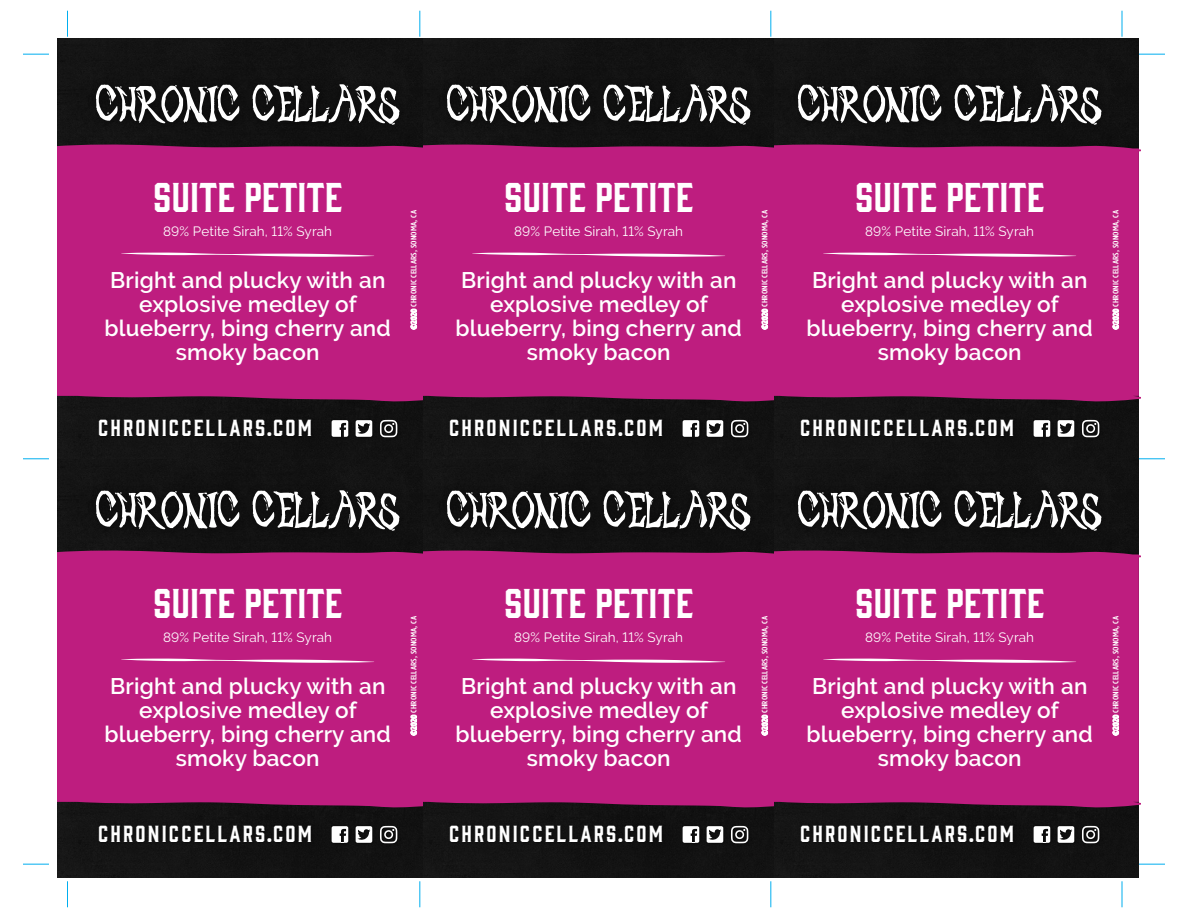
<style>
.page{position:relative;width:1188px;height:918px;background:#fff}
.page>*{position:absolute;margin:0;border:0;box-sizing:border-box;transform-origin:0 0}
.t1{font:38.25px "Gin";color:#fff}
.t2{font:600 22.5px/24px "Raleway";letter-spacing:.01em;color:#fff;text-align:center}
.t3{font:21.45px "Gin";letter-spacing:.1em;color:#fff}
.t4{font:13.5px "Raleway";letter-spacing:.01em;color:#fff}
.t5{font:500 7.8px "Gotham Condensed";letter-spacing:.01em;color:#fff;scale:1.33 1}
</style>
<div class="page">
<svg style="left:23px;top:54px;width:26px;height:1px"></svg>
<svg style="left:67px;top:11px;width:1px;height:26px"></svg>
<svg style="left:419px;top:11px;width:1px;height:26px"></svg>
<svg style="left:770px;top:11px;width:1px;height:26px"></svg>
<svg style="left:419px;top:881px;width:1px;height:26px"></svg>
<svg style="left:770px;top:881px;width:1px;height:26px"></svg>
<svg style="left:67px;top:881px;width:1px;height:26px"></svg>
<svg style="left:1122px;top:881px;width:1px;height:26px"></svg>
<svg style="left:1122px;top:11px;width:1px;height:26px"></svg>
<svg style="left:1139px;top:54px;width:26px;height:1px"></svg>
<svg style="left:23px;top:864px;width:26px;height:1px"></svg>
<svg style="left:1139px;top:864px;width:26px;height:1px"></svg>
<svg style="left:1139px;top:458px;width:26px;height:1px"></svg>
<svg style="left:23px;top:458px;width:26px;height:1px"></svg>
<div style="left:57px;top:39px;width:1082px;height:839px;background:#131313"></div>
<div style="left:57px;top:144px;width:366px;height:257px;background:#be1d7f"></div>
<div style="left:85px;top:74px;width:327px;height:63px;background:#111"></div>
<svg style="left:96px;top:85px;width:143px;height:38px"></svg>
<svg style="left:253px;top:84px;width:147px;height:41px"></svg>
<div style="left:95px;top:414px;width:307px;height:30px;background:#111"></div>
<svg style="left:332px;top:420px;width:16px;height:18px"></svg>
<svg style="left:356px;top:420px;width:16px;height:17px"></svg>
<svg style="left:380px;top:420px;width:17px;height:17px"></svg>
<svg style="left:411px;top:309px;width:6px;height:20px"></svg>
<svg style="left:121px;top:253px;width:253px;height:4px"></svg>
<div style="left:423px;top:144px;width:351px;height:257px;background:#be1d7f"></div>
<div style="left:436px;top:74px;width:327px;height:63px;background:#111"></div>
<svg style="left:447px;top:85px;width:143px;height:38px"></svg>
<svg style="left:604px;top:84px;width:147px;height:41px"></svg>
<div style="left:446px;top:414px;width:307px;height:30px;background:#111"></div>
<svg style="left:683px;top:420px;width:16px;height:18px"></svg>
<svg style="left:707px;top:420px;width:16px;height:17px"></svg>
<svg style="left:731px;top:420px;width:17px;height:17px"></svg>
<svg style="left:762px;top:309px;width:6px;height:20px"></svg>
<svg style="left:472px;top:253px;width:253px;height:4px"></svg>
<div style="left:774px;top:144px;width:366px;height:257px;background:#be1d7f"></div>
<div style="left:787px;top:74px;width:327px;height:63px;background:#111"></div>
<svg style="left:798px;top:85px;width:143px;height:38px"></svg>
<svg style="left:955px;top:84px;width:147px;height:41px"></svg>
<div style="left:797px;top:414px;width:307px;height:30px;background:#111"></div>
<svg style="left:1034px;top:420px;width:16px;height:18px"></svg>
<svg style="left:1058px;top:420px;width:16px;height:17px"></svg>
<svg style="left:1082px;top:420px;width:17px;height:17px"></svg>
<svg style="left:1113px;top:309px;width:6px;height:20px"></svg>
<svg style="left:823px;top:253px;width:253px;height:4px"></svg>
<div style="left:57px;top:550px;width:366px;height:257px;background:#be1d7f"></div>
<div style="left:85px;top:480px;width:327px;height:63px;background:#111"></div>
<svg style="left:96px;top:491px;width:143px;height:38px"></svg>
<svg style="left:253px;top:490px;width:147px;height:41px"></svg>
<div style="left:95px;top:820px;width:307px;height:30px;background:#111"></div>
<svg style="left:332px;top:826px;width:16px;height:17px"></svg>
<svg style="left:356px;top:826px;width:16px;height:17px"></svg>
<svg style="left:380px;top:826px;width:17px;height:17px"></svg>
<svg style="left:411px;top:715px;width:6px;height:20px"></svg>
<svg style="left:121px;top:659px;width:253px;height:4px"></svg>
<div style="left:423px;top:550px;width:351px;height:257px;background:#be1d7f"></div>
<div style="left:436px;top:480px;width:327px;height:63px;background:#111"></div>
<svg style="left:447px;top:491px;width:143px;height:38px"></svg>
<svg style="left:604px;top:490px;width:147px;height:41px"></svg>
<div style="left:446px;top:820px;width:307px;height:30px;background:#111"></div>
<svg style="left:683px;top:826px;width:16px;height:17px"></svg>
<svg style="left:707px;top:826px;width:16px;height:17px"></svg>
<svg style="left:731px;top:826px;width:17px;height:17px"></svg>
<svg style="left:762px;top:715px;width:6px;height:20px"></svg>
<svg style="left:472px;top:659px;width:253px;height:4px"></svg>
<div style="left:774px;top:550px;width:366px;height:257px;background:#be1d7f"></div>
<div style="left:787px;top:480px;width:327px;height:63px;background:#111"></div>
<svg style="left:798px;top:491px;width:143px;height:38px"></svg>
<svg style="left:955px;top:490px;width:147px;height:41px"></svg>
<div style="left:797px;top:820px;width:307px;height:30px;background:#111"></div>
<svg style="left:1034px;top:826px;width:16px;height:17px"></svg>
<svg style="left:1058px;top:826px;width:16px;height:17px"></svg>
<svg style="left:1082px;top:826px;width:17px;height:17px"></svg>
<svg style="left:1113px;top:715px;width:6px;height:20px"></svg>
<svg style="left:823px;top:659px;width:253px;height:4px"></svg>
<h1 class="t1" style="left:153px;top:171px;width:191px">SUITE PETITE</h1>
<p class="t4" style="left:163px;top:223px;width:171px">89% Petite Sirah, 11% Syrah</p>
<p class="t2" style="left:105px;top:268px;width:288px">Bright and plucky with an explosive medley of blueberry, bing cherry and smoky bacon</p>
<p class="t5" style="left:409px;top:329px;width:91px;rotate:-90deg">©2020 CHRONIC CELLARS, SONOMA, CA</p>
<h1 class="t1" style="left:504px;top:171px;width:191px">SUITE PETITE</h1>
<p class="t4" style="left:514px;top:223px;width:171px">89% Petite Sirah, 11% Syrah</p>
<p class="t2" style="left:456px;top:268px;width:288px">Bright and plucky with an explosive medley of blueberry, bing cherry and smoky bacon</p>
<p class="t5" style="left:760px;top:329px;width:91px;rotate:-90deg">©2020 CHRONIC CELLARS, SONOMA, CA</p>
<h1 class="t1" style="left:855px;top:171px;width:191px">SUITE PETITE</h1>
<p class="t4" style="left:865px;top:223px;width:171px">89% Petite Sirah, 11% Syrah</p>
<p class="t2" style="left:807px;top:268px;width:288px">Bright and plucky with an explosive medley of blueberry, bing cherry and smoky bacon</p>
<p class="t5" style="left:1111px;top:329px;width:91px;rotate:-90deg">©2020 CHRONIC CELLARS, SONOMA, CA</p>
<p class="t3" style="left:98px;top:413px;width:215px">CHRONICCELLARS.COM</p>
<p class="t3" style="left:449px;top:413px;width:215px">CHRONICCELLARS.COM</p>
<p class="t3" style="left:800px;top:413px;width:215px">CHRONICCELLARS.COM</p>
<h1 class="t1" style="left:153px;top:577px;width:191px">SUITE PETITE</h1>
<p class="t4" style="left:163px;top:629px;width:171px">89% Petite Sirah, 11% Syrah</p>
<p class="t2" style="left:105px;top:674px;width:288px">Bright and plucky with an explosive medley of blueberry, bing cherry and smoky bacon</p>
<p class="t5" style="left:409px;top:735px;width:91px;rotate:-90deg">©2020 CHRONIC CELLARS, SONOMA, CA</p>
<h1 class="t1" style="left:504px;top:577px;width:191px">SUITE PETITE</h1>
<p class="t4" style="left:514px;top:629px;width:171px">89% Petite Sirah, 11% Syrah</p>
<p class="t2" style="left:456px;top:674px;width:288px">Bright and plucky with an explosive medley of blueberry, bing cherry and smoky bacon</p>
<p class="t5" style="left:760px;top:735px;width:91px;rotate:-90deg">©2020 CHRONIC CELLARS, SONOMA, CA</p>
<h1 class="t1" style="left:855px;top:577px;width:191px">SUITE PETITE</h1>
<p class="t4" style="left:865px;top:629px;width:171px">89% Petite Sirah, 11% Syrah</p>
<p class="t2" style="left:807px;top:674px;width:288px">Bright and plucky with an explosive medley of blueberry, bing cherry and smoky bacon</p>
<p class="t5" style="left:1111px;top:735px;width:91px;rotate:-90deg">©2020 CHRONIC CELLARS, SONOMA, CA</p>
<p class="t3" style="left:98px;top:819px;width:215px">CHRONICCELLARS.COM</p>
<p class="t3" style="left:449px;top:819px;width:215px">CHRONICCELLARS.COM</p>
<p class="t3" style="left:800px;top:819px;width:215px">CHRONICCELLARS.COM</p>
</div>
